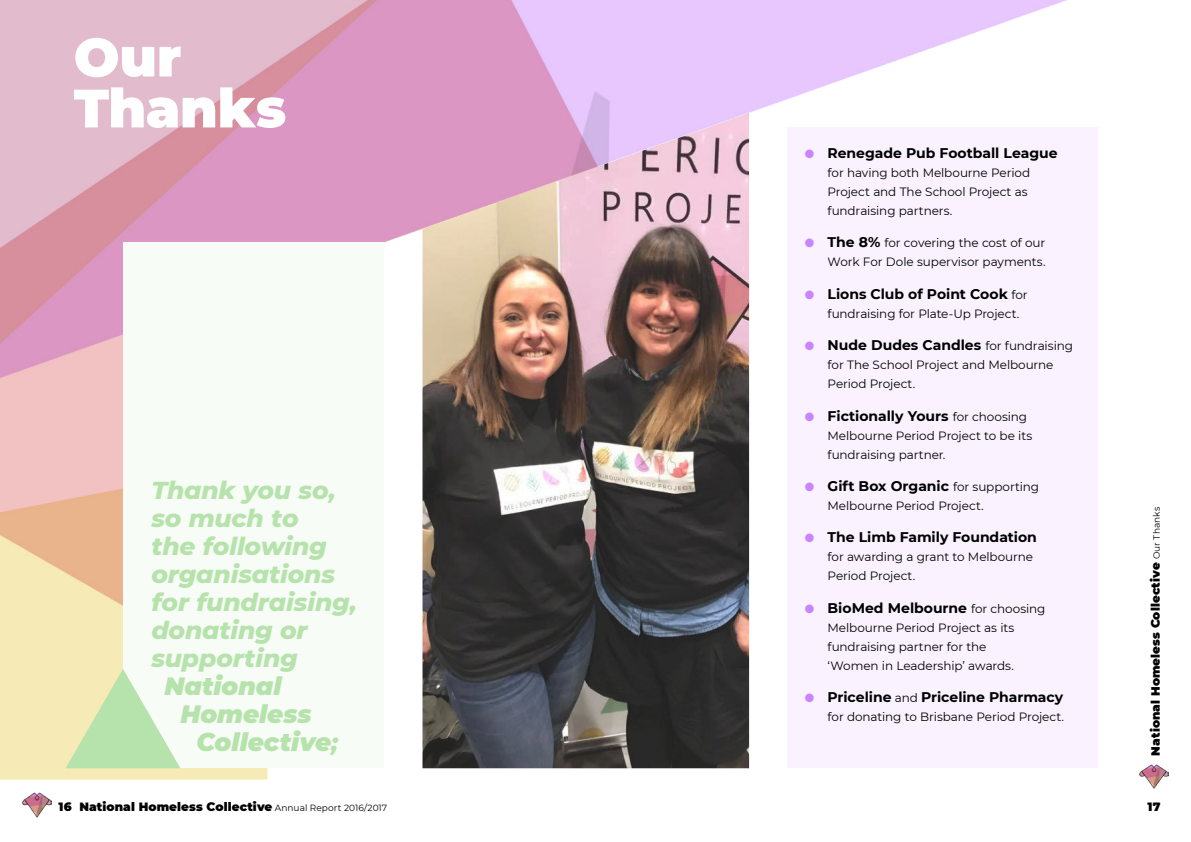
<style>
.page{position:relative;width:1191px;height:842px;background:#fff}
.page>*{position:absolute;margin:0;border:0;box-sizing:border-box;transform-origin:0 0}
.t1{font:900 54px/51px "Montserrat";letter-spacing:-.005em;color:#fff}
.t2{font:italic 800 25px/28px "Montserrat";letter-spacing:-.005em;color:#b5e3ab}
.t3{font:italic 900 25px "Montserrat";color:#b5e3ab}
.t4{font:700 14px "Montserrat";letter-spacing:-.005em;color:#000}
.t5{font:12px/19px "Montserrat";letter-spacing:-.01em;color:#000}
.t6{font:900 12px "Montserrat";letter-spacing:.01em;color:#000}
.s1{font-weight:800}
.s2{font-weight:400;font-size:9px}
.s3{color:#c985ff}
.s4{font-weight:700;font-size:14px}
.s5{font-weight:400;font-size:12px}
</style>
<div class="page">
<img style="left:0;top:0;width:1098px;height:780px">
<img style="left:422px;top:114px;width:327px;height:654px">
<div style="left:123px;top:242px;width:261px;height:526px;background:#f8fcf7"></div>
<svg style="left:66px;top:669px;width:114px;height:99px"></svg>
<div style="left:788px;top:128px;width:309px;height:640px;background:#faf3ff"></div>
<img style="left:23px;top:792px;width:28px;height:26px">
<img style="left:1140px;top:764px;width:28px;height:25px">
<h1 class="t1" style="left:74px;top:28px;width:214px">Our<br>Thanks</h1>
<h2 class="t2" style="left:151px;top:475px;width:207px">Thank you so, so much to<br>the following organisations for fundraising, donating or supporting</h2>
<h2 class="t3" style="left:164px;top:667px;width:119px">National</h2>
<h2 class="t3" style="left:180px;top:695px;width:133px">Homeless</h2>
<h2 class="t3" style="left:196px;top:723px;width:143px">Collective<span class="s1">;</span></h2>
<p class="t6" style="left:59px;top:798px;width:330px">16 National Homeless Collective <span class="s2">Annual Report 2016/2017</span></p>
<p class="t4" style="left:805px;top:143px;width:254px"><span class="s3">●</span> Renegade Pub Football League</p>
<p class="t5" style="left:827px;top:163px;width:204px">for having both Melbourne Period<br>Project and The School Project as fundraising partners.</p>
<p class="t5" style="left:805px;top:233px;width:242px;text-align:right"><span class="s3">●</span> <span class="s4">The 8%</span> for covering the cost of our<br>Work For Dole supervisor payments.</p>
<p class="t4" style="left:805px;top:284px;width:224px"><span class="s3">●</span> Lions Club of Point Cook <span class="s5">for</span></p>
<p class="t5" style="left:827px;top:304px;width:193px">fundraising for Plate-Up Project.</p>
<p class="t4" style="left:805px;top:335px;width:269px"><span class="s3">●</span> Nude Dudes Candles <span class="s5">for fundraising</span></p>
<p class="t5" style="left:827px;top:355px;width:227px">for The School Project and Melbourne<br>Period Project.</p>
<p class="t4" style="left:805px;top:405px;width:224px"><span class="s3">●</span> Fictionally Yours <span class="s5">for choosing</span></p>
<p class="t5" style="left:827px;top:425px;width:206px">Melbourne Period Project to be its fundraising partner.</p>
<p class="t4" style="left:805px;top:476px;width:236px"><span class="s3">●</span> Gift Box Organic <span class="s5">for supporting</span></p>
<p class="t5" style="left:827px;top:496px;width:157px">Melbourne Period Project.</p>
<p class="t4" style="left:805px;top:527px;width:233px"><span class="s3">●</span> The Limb Family Foundation</p>
<p class="t5" style="left:827px;top:547px;width:207px">for awarding a grant to Melbourne<br>Period Project.</p>
<p class="t4" style="left:805px;top:597px;width:242px"><span class="s3">●</span> BioMed Melbourne <span class="s5">for choosing</span></p>
<p class="t5" style="left:827px;top:617px;width:188px">Melbourne Period Project as its fundraising partner for the ‘Women in Leadership’ awards.</p>
<p class="t4" style="left:805px;top:687px;width:260px"><span class="s3">●</span> Priceline <span class="s5">and</span> Priceline Pharmacy</p>
<p class="t5" style="left:827px;top:707px;width:238px">for donating to Brisbane Period Project.</p>
<p class="t6" style="left:1146px;top:755px;width:250px;rotate:-90deg">National Homeless Collective <span class="s2">Our Thanks</span></p>
<p class="t6" style="left:1147px;top:798px;width:14px">17</p>
</div>
